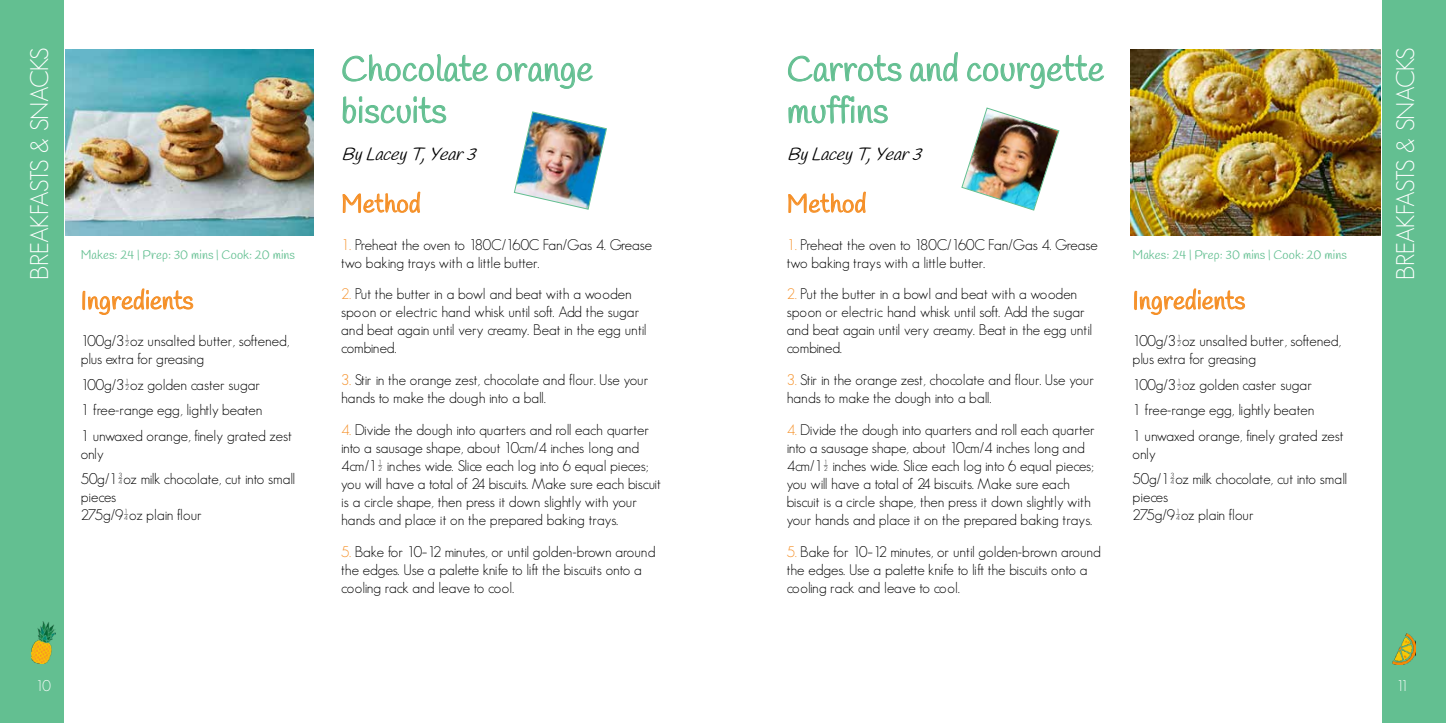
<style>
.page{position:relative;width:1446px;height:723px;background:#fff}
.page>*{position:absolute;margin:0;border:0;box-sizing:border-box;transform-origin:0 0}
.t1{font:35px/42px "Handlee";letter-spacing:.005em;color:#63bf91}
.t2{font:300 25px "Geosans";letter-spacing:-.04em;color:#fff}
.t3{font:25px "Handlee";letter-spacing:.005em;color:#f58f26}
.t4{font:italic 17.5px "Handlee";color:#000}
.t5{font:300 15px/18px "Geosans";color:#000}
.t6{font:300 15px "Geosans";color:#fff}
.t7{font:12.5px "Handlee";color:#63bf91}
.s1{color:#f58f26}
</style>
<div class="page">
<div style="left:0;top:0;width:64px;height:723px;background:#63bf91"></div>
<img style="left:31px;top:622px;width:25px;height:42px">
<svg style="left:342px;top:54px;width:146px;height:28px"></svg>
<svg style="left:496px;top:62px;width:97px;height:27px"></svg>
<svg style="left:342px;top:96px;width:105px;height:28px"></svg>
<svg style="left:342px;top:191px;width:78px;height:23px"></svg>
<img style="left:65px;top:50px;width:249px;height:186px">
<svg style="left:82px;top:288px;width:111px;height:27px"></svg>
<img style="left:514px;top:112px;width:93px;height:98px">
<div style="left:1381px;top:0;width:64px;height:723px;background:#63bf91"></div>
<img style="left:1392px;top:634px;width:23px;height:30px">
<img style="left:961px;top:108px;width:98px;height:102px">
<svg style="left:1134px;top:288px;width:111px;height:27px"></svg>
<svg style="left:788px;top:54px;width:114px;height:28px"></svg>
<svg style="left:910px;top:52px;width:48px;height:30px"></svg>
<svg style="left:967px;top:54px;width:137px;height:35px"></svg>
<svg style="left:788px;top:95px;width:100px;height:29px"></svg>
<svg style="left:788px;top:191px;width:78px;height:22px"></svg>
<img style="left:1130px;top:50px;width:250px;height:186px">
<h2 class="t2" style="left:25px;top:280px;width:235px;rotate:-90deg">BREAKFASTS &amp; SNACKS</h2>
<h1 class="t1" style="left:341px;top:50px;width:253px">Chocolate orange biscuits</h1>
<p class="t4" style="left:341px;top:144px;width:143px">ByLaceyT,Year3</p>
<h2 class="t3" style="left:341px;top:189px;width:81px">Method</h2>
<p class="t5" style="left:341px;top:235px;width:313px"><span class="s1">1.</span> Preheat the oven to 180C/160C Fan/Gas 4. Grease two baking trays with a little butter.</p>
<p class="t5" style="left:341px;top:285px;width:307px"><span class="s1">2.</span> Put the butter in a bowl and beat with a wooden spoon or electric hand whisk until soft. Add the sugar and beat again until very creamy. Beat in the egg until combined.</p>
<p class="t5" style="left:341px;top:371px;width:309px"><span class="s1">3.</span> Stir in the orange zest, chocolate and flour. Use your hands to make the dough into a ball.</p>
<p class="t5" style="left:341px;top:421px;width:321px"><span class="s1">4.</span> Divide the dough into quarters and roll each quarter into a sausage shape, about 10cm/4 inches long and 4cm/1½ inches wide. Slice each log into 6 equal pieces; you will have a total of 24 biscuits. Make sure each biscuit is a circle shape, then press it down slightly with your hands and place it on the prepared baking trays.</p>
<p class="t5" style="left:341px;top:542px;width:316px"><span class="s1">5.</span> Bake for 10–12 minutes, or until golden-brown around the edges. Use a palette knife to lift the biscuits onto a cooling rack and leave to cool.</p>
<p class="t7" style="left:81px;top:247px;width:216px">Makes: 24 | Prep: 30 mins | Cook: 20 mins</p>
<h2 class="t3" style="left:81px;top:286px;width:114px">Ingredients</h2>
<p class="t5" style="left:81px;top:332px;width:210px">100g/3½oz unsalted butter, softened, plus extra for greasing</p>
<p class="t5" style="left:81px;top:372px;width:212px;line-height:25.5px">100g/3½oz golden caster sugar<br>1 free-range egg, lightly beaten<br>1 unwaxed orange, finely grated zest</p>
<p class="t5" style="left:81px;top:441px;width:216px;line-height:25.5px">only<br>50g/1¾oz milk chocolate, cut into small</p>
<p class="t5" style="left:81px;top:488px;width:123px">pieces<br>275g/9¼oz plain flour</p>
<p class="t6" style="left:36px;top:677px;width:17px">10</p>
<h1 class="t1" style="left:787px;top:50px;width:319px">Carrots and courgette muffins</h1>
<p class="t4" style="left:787px;top:144px;width:143px">ByLaceyT,Year3</p>
<h2 class="t3" style="left:787px;top:189px;width:81px">Method</h2>
<p class="t5" style="left:787px;top:235px;width:313px"><span class="s1">1.</span> Preheat the oven to 180C/160C Fan/Gas 4. Grease two baking trays with a little butter.</p>
<p class="t5" style="left:787px;top:285px;width:307px"><span class="s1">2.</span> Put the butter in a bowl and beat with a wooden spoon or electric hand whisk until soft. Add the sugar and beat again until very creamy. Beat in the egg until combined.</p>
<p class="t5" style="left:787px;top:371px;width:309px"><span class="s1">3.</span> Stir in the orange zest, chocolate and flour. Use your hands to make the dough into a ball.</p>
<p class="t5" style="left:787px;top:421px;width:309px"><span class="s1">4.</span> Divide the dough into quarters and roll each quarter into a sausage shape, about 10cm/4 inches long and 4cm/1½ inches wide. Slice each log into 6 equal pieces; you will have a total of 24 biscuits. Make sure each biscuit is a circle shape, then press it down slightly with your hands and place it on the prepared baking trays.</p>
<p class="t5" style="left:787px;top:542px;width:316px"><span class="s1">5.</span> Bake for 10–12 minutes, or until golden-brown around the edges. Use a palette knife to lift the biscuits onto a cooling rack and leave to cool.</p>
<p class="t7" style="left:1132px;top:247px;width:216px">Makes: 24 | Prep: 30 mins | Cook: 20 mins</p>
<h2 class="t3" style="left:1132px;top:286px;width:114px">Ingredients</h2>
<p class="t5" style="left:1132px;top:332px;width:210px">100g/3½oz unsalted butter, softened, plus extra for greasing</p>
<p class="t5" style="left:1132px;top:372px;width:212px;line-height:25.5px">100g/3½oz golden caster sugar<br>1 free-range egg, lightly beaten<br>1 unwaxed orange, finely grated zest</p>
<p class="t5" style="left:1132px;top:441px;width:216px;line-height:25.5px">only<br>50g/1¾oz milk chocolate, cut into small</p>
<p class="t5" style="left:1132px;top:488px;width:123px">pieces<br>275g/9¼oz plain flour</p>
<h2 class="t2" style="left:1391px;top:280px;width:235px;rotate:-90deg">BREAKFASTS &amp; SNACKS</h2>
<p class="t6" style="left:1396px;top:677px;width:14px">11</p>
</div>
